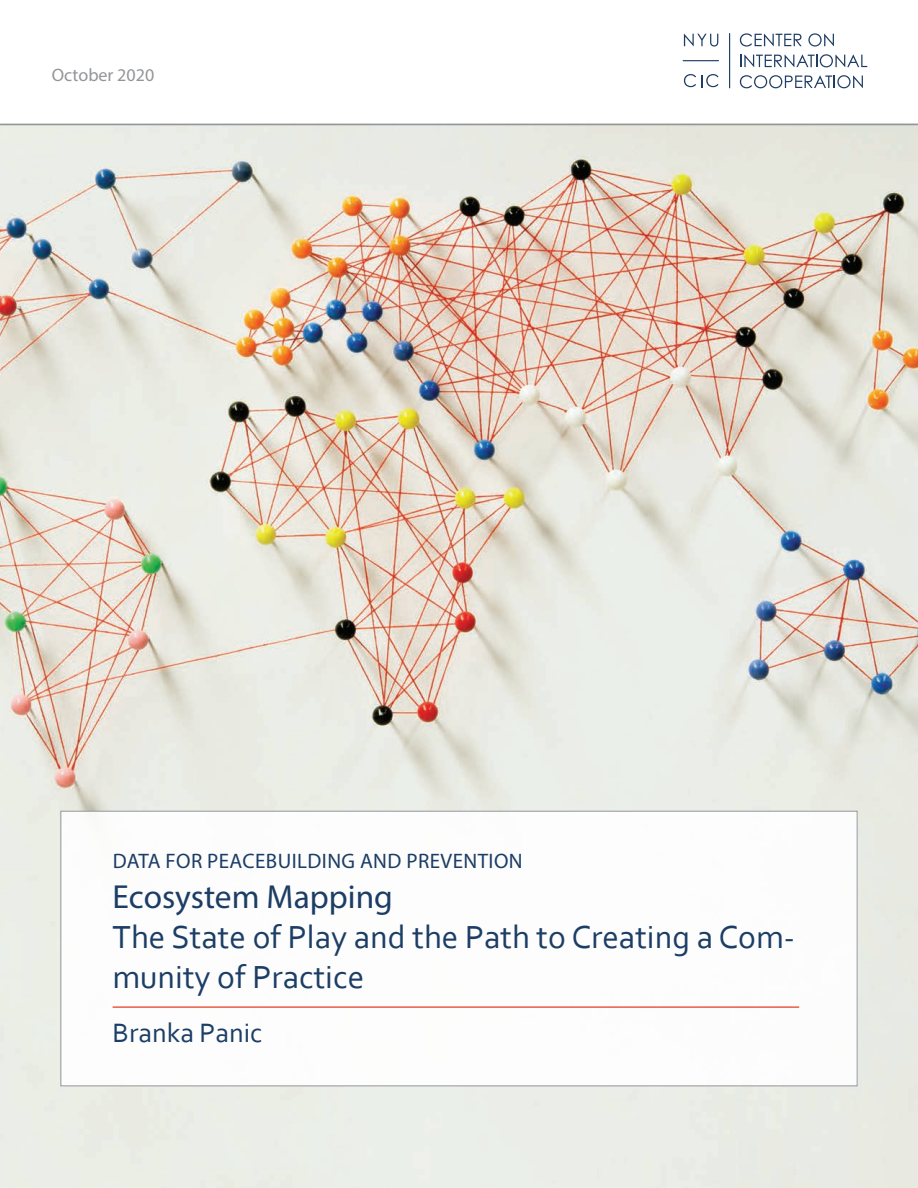
<style>
.page{position:relative;width:918px;height:1188px;background:#fff}
.page>*{position:absolute;margin:0;border:0;box-sizing:border-box;transform-origin:0 0}
.t1{font:33.45px/40px "Corbel";color:#1c3d65}
.t2{font:33.45px "Myriad Pro";color:#1c3d65}
.t3{font:27.9px "Corbel";color:#1c3d65}
.t4{font:21px "Myriad Pro";letter-spacing:.02em;color:#1c3d65}
.t5{font:18px "Myriad Pro";color:#939598}
</style>
<div class="page">
<img style="left:0;top:123px;width:918px;height:1065px">
<svg style="left:740px;top:33px;width:62px;height:14px"></svg>
<svg style="left:808px;top:33px;width:26px;height:14px"></svg>
<svg style="left:740px;top:54px;width:127px;height:13px"></svg>
<svg style="left:740px;top:75px;width:123px;height:13px"></svg>
<hr style="left:729px;top:34px;width:1px;height:54px;background:#1f3d65">
<hr style="left:683px;top:60px;width:36px;height:1px;background:#1f3d65">
<svg style="left:684px;top:34px;width:34px;height:13px"></svg>
<svg style="left:684px;top:74px;width:34px;height:14px"></svg>
<hr style="left:0;top:124px;width:918px;height:1px;background:#939598">
<div style="left:61px;top:811px;width:796px;height:275px;background:#fff"></div>
<hr style="left:113px;top:1006px;width:686px;height:2px;background:#e95d45">
<p class="t5" style="left:52px;top:64px;width:104px">October 2020</p>
<p class="t4" style="left:113px;top:848px;width:411px">DATA FOR PEACEBUILDING AND PREVENTION</p>
<p class="t2" style="left:113px;top:876px;width:282px">Ecosystem Mapping</p>
<p class="t1" style="left:113px;top:916px;width:684px">The State of Play and the Path to Creating a Com&shy;munity of Practice</p>
<p class="t3" style="left:113px;top:1015px;width:151px">Branka Panic</p>
</div>
